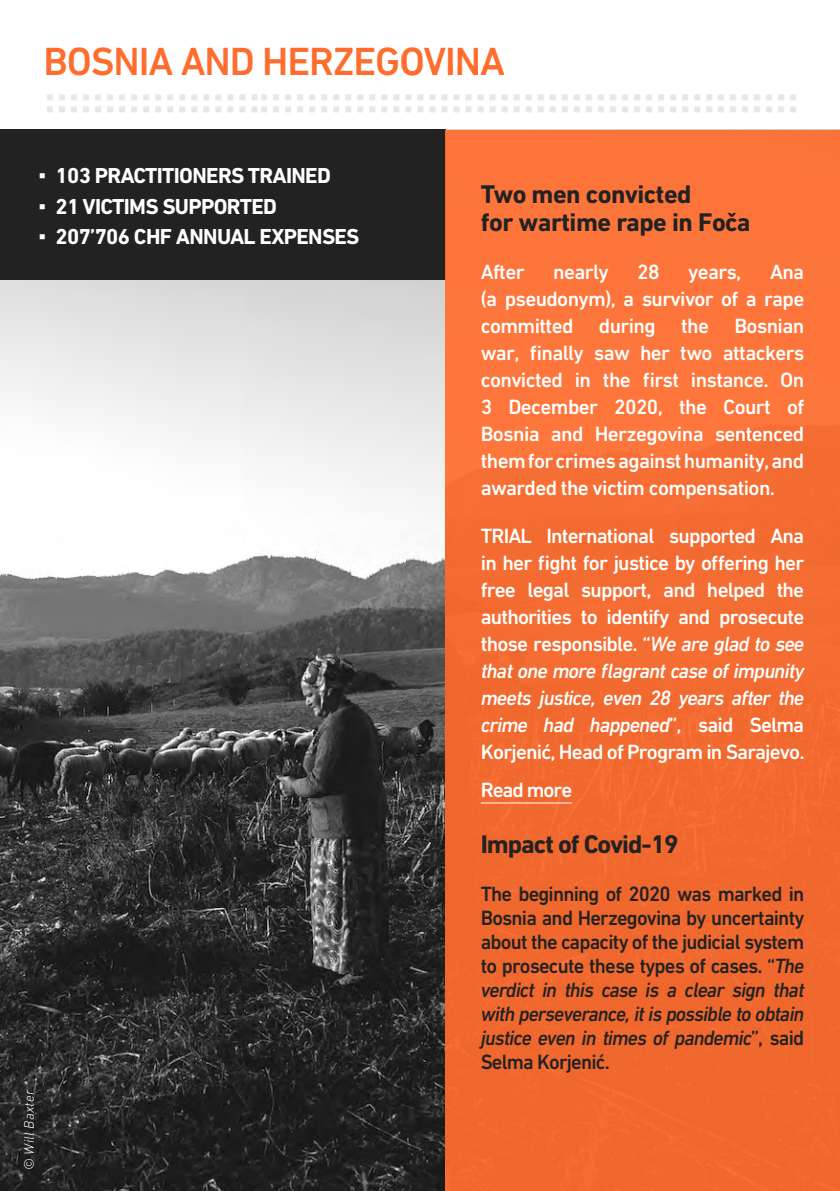
<style>
.page{position:relative;width:840px;height:1191px;background:#fff}
.page>*{position:absolute;margin:0;border:0;box-sizing:border-box;transform-origin:0 0}
.t1{font:500 40px "DIN Next CYR";letter-spacing:-.025em;color:#ff6d2e}
.t2{font:700 26px/28px "DIN Next CYR";letter-spacing:-.02em;color:#222223}
.t3{font:700 26px "DIN Next CYR";letter-spacing:-.04em;color:#222223}
.t4{font:700 22px "DIN Next CYR";letter-spacing:-.03em;color:#fff}
.t5{font:500 21px/27px "DIN Next CYR";letter-spacing:-.035em;color:#fff;text-align:justify}
.t6{font:500 21px/24px "DIN Next CYR";letter-spacing:-.04em;color:#222223;text-align:justify}
.t7{font:italic 300 14px "DIN Next CYR";letter-spacing:.02em;color:#fff}
.s1{font-family:"Arial";font-weight:400}
.s2{font-style:italic}
</style>
<div class="page">
<img style="left:0;top:280px;width:445px;height:911px">
<div style="left:0;top:130px;width:445px;height:150px;background:#222223"></div>
<div style="left:445px;top:130px;width:394px;height:1061px;background:#f36b31"></div>
<hr style="left:480px;top:802px;width:92px;height:1px;background:#fff">
<img style="left:264px;top:94px;width:448px;height:18px">
<img style="left:47px;top:94px;width:217px;height:18px">
<h1 class="t1" style="left:44px;top:39px;width:462px">BOSNIA AND HERZEGOVINA</h1>
<p class="t4" style="left:38px;top:163px;width:294px"><span class="s1">▪</span> 103 PRACTITIONERS TRAINED</p>
<p class="t4" style="left:38px;top:193px;width:240px"><span class="s1">▪</span> 21 VICTIMS SUPPORTED</p>
<p class="t4" style="left:38px;top:223px;width:322px"><span class="s1">▪</span> 207’706 CHF ANNUAL EXPENSES</p>
<p class="t7" style="left:21px;top:1170px;width:90px;rotate:-90deg">© Will Baxter *</p>
<p class="t2" style="left:480px;top:180px;width:271px">Two men convicted<br>for wartime rape in Foča</p>
<p class="t5" style="left:480px;top:258px;width:45px">After</p>
<p class="t5" style="left:553px;top:258px;width:57px">nearly</p>
<p class="t5" style="left:636px;top:258px;width:24px">28</p>
<p class="t5" style="left:687px;top:258px;width:55px">years,</p>
<p class="t5" style="left:480px;top:258px;width:325px;text-indent:289px">Ana (a pseudonym), a survivor of a rape committed during the Bosnian war, finally saw her two attackers convicted in the first instance. On 3 December 2020, the Court of Bosnia and Herzegovina sentenced them for crimes against humanity, and awarded the victim compensation.</p>
<p class="t5" style="left:480px;top:522px;width:325px">TRIAL International supported Ana in her fight for justice by offering her free legal support, and helped the authorities to identify and prosecute those responsible. “<span class="s2">We are glad to see that one more flagrant case of impunity meets justice, even 28 years after the crime had happened</span>”, said Selma Korjenić, Head of Program in Sarajevo.</p>
<p class="t5" style="left:480px;top:776px;width:93px">Read more</p>
<p class="t3" style="left:480px;top:829px;width:199px">Impact of Covid-19</p>
<p class="t6" style="left:480px;top:881px;width:325px">The beginning of 2020 was marked in Bosnia and Herzegovina by uncertainty about the capacity of the judicial system to prosecute these types of cases. “<span class="s2">The verdict in this case is a clear sign that with perseverance, it is possible to obtain justice even in times of pandemic</span>”, said Selma Korjenić.</p>
</div>
